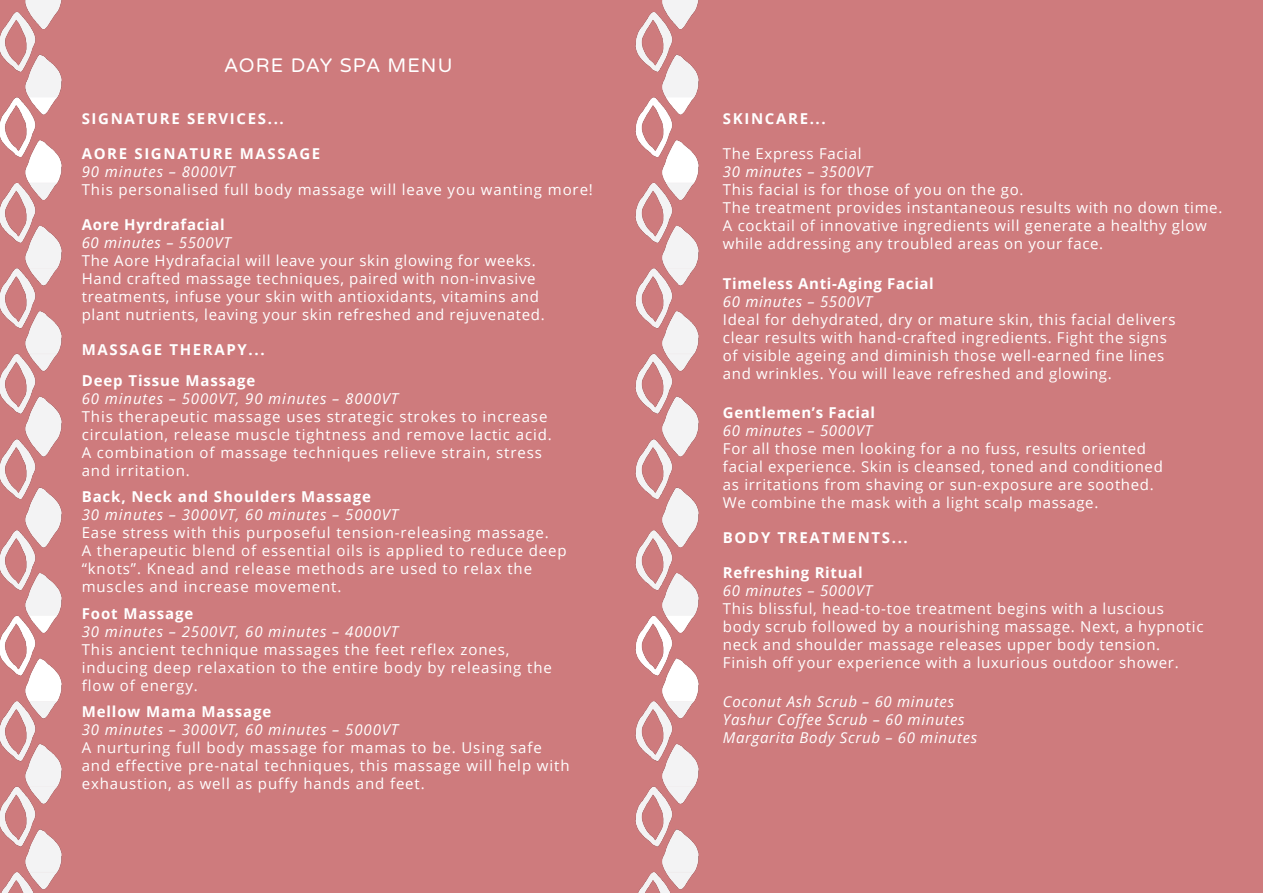
<style>
.page{position:relative;width:1263px;height:893px;background:#ce7b7d}
.page>*{position:absolute;margin:0;border:0;box-sizing:border-box;transform-origin:0 0}
.t1{font:19.5px "Varela Round";letter-spacing:.06em;color:#fff}
.Item{font:15px/18px "Open Sans";letter-spacing:.045em;color:#fff}
.Paragraph_Style_1{font:15px/18px "Open Sans";letter-spacing:.045em;color:#fff}
.Category{font:15px/18px "Open Sans";letter-spacing:.06em;color:#fff}
.Item-2{font:italic 15px/18px "Open Sans";letter-spacing:.045em;color:#fff}
.Category-2{font:700 15px "Open Sans";letter-spacing:.11em;color:#fff}
.s1{font-weight:700}
.s2{font-style:italic}
</style>
<div class="page">
<img style="left:635px;top:0;width:64px;height:480px">
<img style="left:635px;top:480px;width:64px;height:413px">
<img style="left:0;top:0;width:62px;height:480px">
<img style="left:0;top:480px;width:62px;height:413px">
<p class="t1" style="left:224px;top:54px;width:230px">AORE DAY SPA MENU</p>
<p class="Category-2" style="left:82px;top:108px;width:204px">SIGNATURE SERVICES...</p>
<p class="Category" style="left:82px;top:144px;width:513px"><span class="s1">AORE SIGNATURE MASSAGE<br></span><span class="s2">90 minutes – 8000VT<br></span>This personalised full body massage will leave you wanting more!</p>
<p class="Item" style="left:82px;top:215px;width:465px"><span class="s1">Aore Hyrdrafacial<br></span><span class="s2">60 minutes – 5500VT<br></span>The Aore Hydrafacial will leave your skin glowing for weeks.<br>Hand crafted massage techniques, paired with non-invasive treatments, infuse your skin with antioxidants, vitamins and plant nutrients, leaving your skin refreshed and rejuvenated.</p>
<p class="Category-2" style="left:82px;top:339px;width:184px">MASSAGE THERAPY...</p>
<p class="Item" style="left:82px;top:371px;width:472px"><span class="s1">Deep Tissue Massage<br></span><span class="s2">60 minutes – 5000VT, 90 minutes – 8000VT<br></span>This therapeutic massage uses strategic strokes to increase circulation, release muscle tightness and remove lactic acid.<br>A combination of massage techniques relieve strain, stress and irritation.</p>
<p class="Item" style="left:82px;top:487px;width:487px"><span class="s1">Back, Neck and Shoulders Massage<br></span><span class="s2">30 minutes – 3000VT, 60 minutes – 5000VT<br></span>Ease stress with this purposeful tension-releasing massage.<br>A therapeutic blend of essential oils is applied to reduce deep “knots”. Knead and release methods are used to relax the muscles and increase movement.</p>
<p class="Item" style="left:82px;top:604px;width:472px"><span class="s1">Foot Massage<br></span><span class="s2">30 minutes – 2500VT, 60 minutes – 4000VT<br></span>This ancient technique massages the feet reflex zones, inducing deep relaxation to the entire body by releasing the flow of energy.</p>
<p class="Item" style="left:82px;top:702px;width:489px"><span class="s1">Mellow Mama Massage<br></span><span class="s2">30 minutes – 3000VT, 60 minutes – 5000VT<br></span>A nurturing full body massage for mamas to be. Using safe and effective pre-natal techniques, this massage will help with exhaustion, as well as puffy hands and feet.</p>
<p class="Category-2" style="left:723px;top:108px;width:104px">SKINCARE...</p>
<p class="Paragraph_Style_1" style="left:723px;top:145px;width:501px">The Express Facial<br><span class="s2">30 minutes – 3500VT<br></span>This facial is for those of you on the go.<br>The treatment provides instantaneous results with no down time.<br>A cocktail of innovative ingredients will generate a healthy glow while addressing any troubled areas on your face.</p>
<p class="Item" style="left:723px;top:274px;width:454px"><span class="s1">Timeless Anti-Aging Facial<br></span><span class="s2">60 minutes – 5500VT<br></span>Ideal for dehydrated, dry or mature skin, this facial delivers clear results with hand-crafted ingredients. Fight the signs of visible ageing and diminish those well-earned fine lines and wrinkles. You will leave refreshed and glowing.</p>
<p class="Item" style="left:723px;top:403px;width:441px"><span class="s1">Gentlemen’s Facial<br></span><span class="s2">60 minutes – 5000VT<br></span>For all those men looking for a no fuss, results oriented facial experience. Skin is cleansed, toned and conditioned as irritations from shaving or sun-exposure are soothed.<br>We combine the mask with a light scalp massage.</p>
<p class="Category-2" style="left:723px;top:527px;width:186px">BODY TREATMENTS...</p>
<p class="Item" style="left:723px;top:563px;width:482px"><span class="s1">Refreshing Ritual<br></span><span class="s2">60 minutes – 5000VT<br></span>This blissful, head-to-toe treatment begins with a luscious body scrub followed by a nourishing massage. Next, a hypnotic neck and shoulder massage releases upper body tension.<br>Finish off your experience with a luxurious outdoor shower.</p>
<p class="Item-2" style="left:723px;top:692px;width:256px">Coconut Ash Scrub – 60 minutes<br>Yashur Coffee Scrub – 60 minutes<br>Margarita Body Scrub – 60 minutes</p>
</div>
